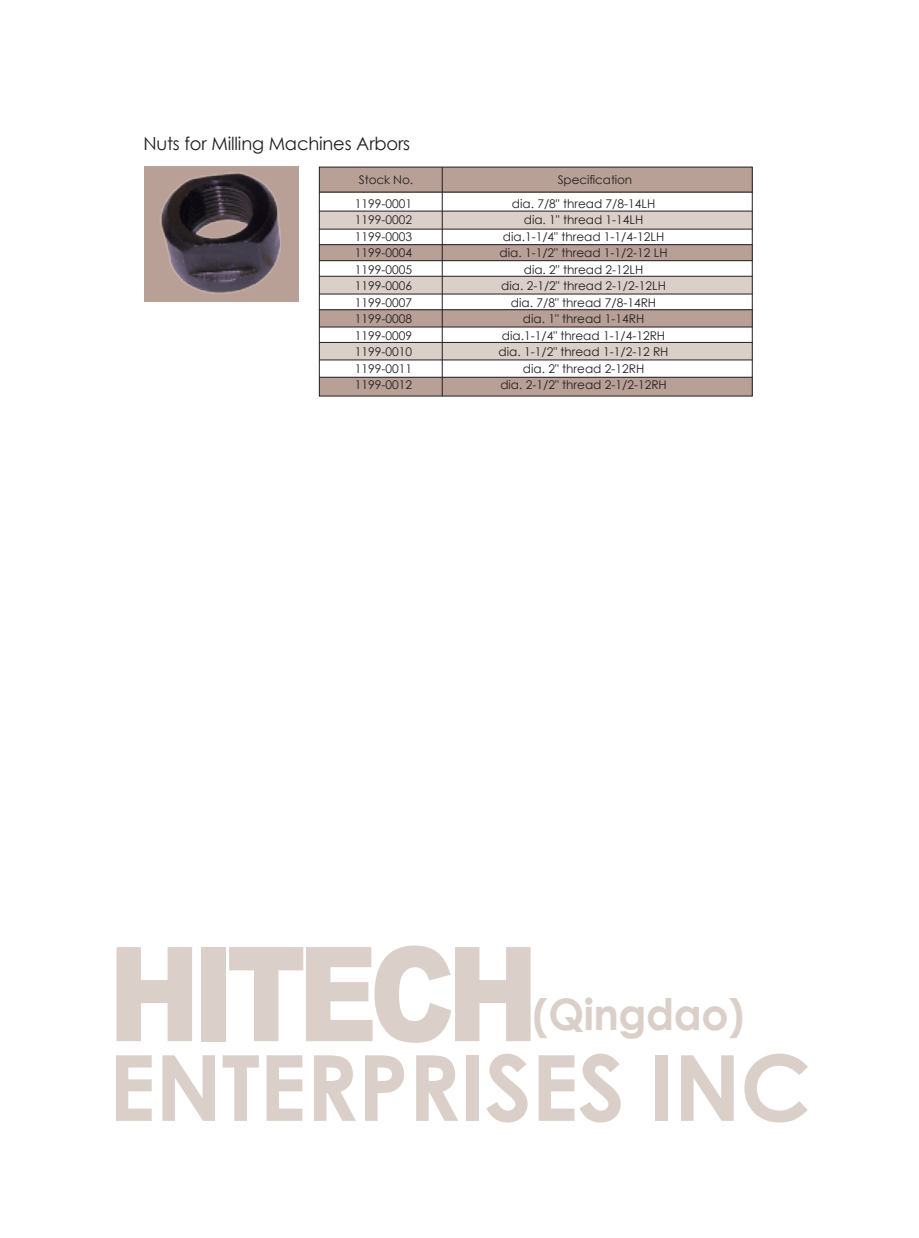
<style>
.page{position:relative;width:919px;height:1238px;background:#fff}
.page>*{position:absolute;margin:0;border:0;box-sizing:border-box;transform-origin:0 0}
.t1{font:900 131.25px "Arial";letter-spacing:-.075em;color:#dbcfc9;scale:.84 1}
.t2{font:700 91.2px "Century Gothic";letter-spacing:-.01em;color:#dbcfc9}
.t3{font:700 43.5px "Century Gothic";letter-spacing:-.01em;color:#dbcfc9}
.t4{font:18px "Century Gothic";letter-spacing:-.01em;color:#231f20}
.t5{font:12px/16.5px "Century Gothic";color:#231f20;text-align:justify}
.t6{font:11.85px "Century Gothic";letter-spacing:-.01em;color:#231f20}
</style>
<div class="page">
<div style="left:145px;top:166px;width:154px;height:135px;background:#b8a097"></div>
<div style="left:319px;top:211px;width:433px;height:18px;background:#dbcfc9"></div>
<div style="left:319px;top:167px;width:433px;height:25px;background:#b8a097"></div>
<div style="left:319px;top:244px;width:433px;height:17px;background:#b8a097"></div>
<hr style="left:319px;top:192px;width:433px;height:1px;background:#231f20">
<hr style="left:319px;top:211px;width:433px;height:1px;background:#231f20">
<hr style="left:319px;top:229px;width:433px;height:1px;background:#231f20">
<hr style="left:319px;top:244px;width:433px;height:1px;background:#231f20">
<hr style="left:319px;top:260px;width:433px;height:1px;background:#231f20">
<div style="left:319px;top:276px;width:433px;height:18px;background:#dbcfc9"></div>
<div style="left:319px;top:310px;width:433px;height:17px;background:#b8a097"></div>
<hr style="left:319px;top:276px;width:433px;height:1px;background:#231f20">
<hr style="left:319px;top:294px;width:433px;height:1px;background:#231f20">
<hr style="left:319px;top:309px;width:433px;height:1px;background:#231f20">
<hr style="left:319px;top:326px;width:433px;height:1px;background:#231f20">
<div style="left:319px;top:343px;width:433px;height:17px;background:#dbcfc9"></div>
<div style="left:319px;top:377px;width:433px;height:19px;background:#b8a097"></div>
<hr style="left:319px;top:342px;width:433px;height:1px;background:#231f20">
<hr style="left:319px;top:359px;width:433px;height:1px;background:#231f20">
<hr style="left:319px;top:377px;width:433px;height:1px;background:#231f20">
<hr style="left:442px;top:167px;width:1px;height:229px;background:#231f20">
<img style="left:160px;top:172px;width:121px;height:122px">
<h3 class="t4" style="left:143px;top:131px;width:268px">Nuts for Milling Machines Arbors</h3>
<p class="t6" style="left:359px;top:172px;width:56px">Stock No.</p>
<p class="t6" style="left:557px;top:172px;width:76px">Specification</p>
<p class="t5" style="left:354px;top:195px;width:59px">1199-0001<br>1199-0002<br>1199-0003<br>1199-0004<br>1199-0005<br>1199-0006<br>1199-0007<br>1199-0008<br>1199-0009<br>1199-0010<br>1199-0011<br>1199-0012</p>
<p class="t5" style="left:498px;top:195px;width:171px;text-align:center">dia. 7/8" thread 7/8-14LH<br>dia. 1" thread 1-14LH dia.1-1/4" thread 1-1/4-12LH dia. 1-1/2" thread 1-1/2-12 LH dia. 2" thread 2-12LH<br>dia. 2-1/2" thread 2-1/2-12LH dia. 7/8" thread 7/8-14RH dia. 1" thread 1-14RH dia.1-1/4" thread 1-1/4-12RH dia. 1-1/2" thread 1-1/2-12 RH dia. 2" thread 2-12RH<br>dia. 2-1/2" thread 2-1/2-12RH</p>
<h1 class="t1" style="left:108px;top:898px;width:514px">HITECH</h1>
<h3 class="t3" style="left:532px;top:981px;width:213px">(Qingdao)</h3>
<h2 class="t2" style="left:108px;top:1018px;width:704px">ENTERPRISES INC</h2>
</div>
